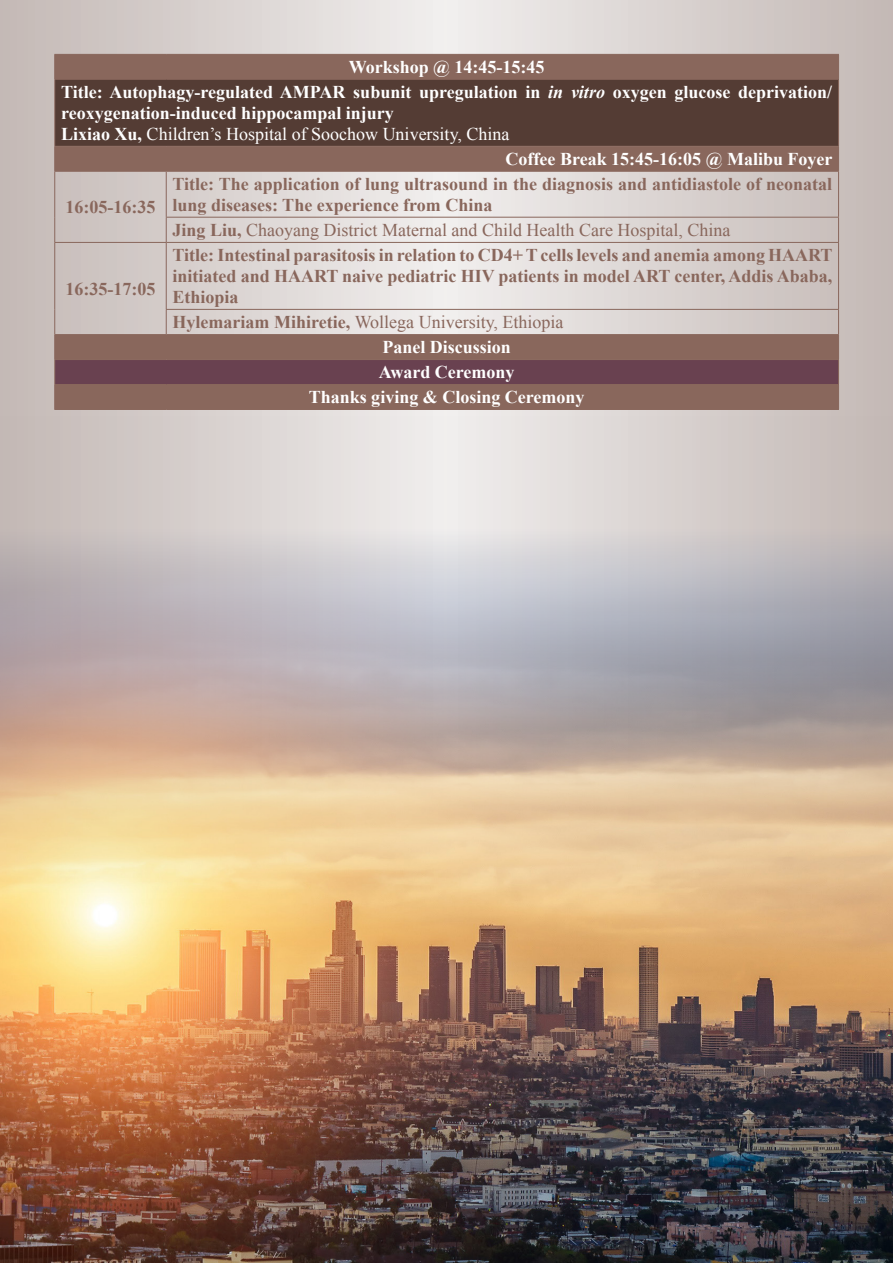
<style>
.page{position:relative;width:893px;height:1263px;background:#fff}
.page>*{position:absolute;margin:0;border:0;box-sizing:border-box;transform-origin:0 0}
.t1{font:700 18px/21px "Times New Roman";color:#89675c}
.t2{font:700 18px/21px "Times New Roman";color:#fff}
.t3{font:18px "Times New Roman";color:#89675c}
.t4{font:18px "Times New Roman";color:#fff}
.s1{font-style:italic}
.s2{font-weight:700}
</style>
<div class="page">
<svg style="left:0;top:0;width:893px;height:417px;background:#d1c9c6"></svg>
<div style="left:55px;top:55px;width:783px;height:24px;background:#89675c"></div>
<div style="left:55px;top:79px;width:783px;height:67px;background:#543c34"></div>
<svg style="left:55px;top:147px;width:783px;height:262px;background:#c2b3ae"></svg>
<div style="left:55px;top:360px;width:783px;height:24px;background:#694150"></div>
<svg style="left:54px;top:55px;width:1px;height:24px"></svg>
<hr style="left:54px;top:54px;width:112px;height:1px;background:#89675c">
<hr style="left:166px;top:54px;width:673px;height:1px;background:#89675c">
<svg style="left:838px;top:55px;width:1px;height:24px"></svg>
<hr style="left:54px;top:80px;width:1px;height:66px;background:#89675c">
<hr style="left:54px;top:79px;width:112px;height:1px;background:#89675c">
<hr style="left:166px;top:79px;width:673px;height:1px;background:#89675c">
<hr style="left:838px;top:80px;width:1px;height:66px;background:#89675c">
<svg style="left:54px;top:147px;width:1px;height:24px"></svg>
<hr style="left:54px;top:146px;width:112px;height:1px;background:#89675c">
<hr style="left:166px;top:146px;width:673px;height:1px;background:#89675c">
<svg style="left:838px;top:147px;width:1px;height:24px"></svg>
<hr style="left:54px;top:172px;width:1px;height:45px;background:#89675c">
<svg style="left:54px;top:217px;width:1px;height:25px"></svg>
<hr style="left:54px;top:171px;width:112px;height:1px;background:#89675c">
<hr style="left:166px;top:172px;width:1px;height:45px;background:#89675c">
<hr style="left:166px;top:171px;width:673px;height:1px;background:#89675c">
<hr style="left:838px;top:172px;width:1px;height:45px;background:#89675c">
<svg style="left:166px;top:218px;width:1px;height:24px"></svg>
<hr style="left:166px;top:217px;width:673px;height:1px;background:#89675c">
<svg style="left:838px;top:218px;width:1px;height:24px"></svg>
<hr style="left:54px;top:243px;width:1px;height:66px;background:#89675c">
<hr style="left:54px;top:242px;width:112px;height:1px;background:#89675c">
<hr style="left:166px;top:243px;width:1px;height:66px;background:#89675c">
<hr style="left:166px;top:242px;width:673px;height:1px;background:#89675c">
<hr style="left:838px;top:243px;width:1px;height:66px;background:#89675c">
<svg style="left:166px;top:310px;width:1px;height:24px"></svg>
<hr style="left:166px;top:309px;width:673px;height:1px;background:#89675c">
<hr style="left:54px;top:334px;width:112px;height:1px;background:#89675c">
<hr style="left:166px;top:334px;width:673px;height:1px;background:#89675c">
<hr style="left:54px;top:359px;width:112px;height:1px;background:#89675c">
<hr style="left:166px;top:359px;width:673px;height:1px;background:#89675c">
<svg style="left:54px;top:309px;width:1px;height:100px"></svg>
<hr style="left:54px;top:384px;width:112px;height:1px;background:#89675c">
<hr style="left:166px;top:384px;width:673px;height:1px;background:#89675c">
<hr style="left:54px;top:409px;width:112px;height:1px;background:#89675c">
<hr style="left:166px;top:409px;width:673px;height:1px;background:#89675c">
<svg style="left:838px;top:310px;width:1px;height:99px"></svg>
<img style="left:0;top:417px;width:893px;height:846px">
<p class="t2" style="left:349px;top:56px;width:197px">Workshop @ 14:45-15:45</p>
<p class="t2" style="left:61px;top:81px;width:772px">Title: Autophagy-regulated AMPAR subunit upregulation in <span class="s1">in vitro</span> oxygen glucose deprivation/ reoxygenation-induced hippocampal injury</p>
<p class="t4" style="left:61px;top:122px;width:450px"><span class="s2">Lixiao Xu,</span> Children’s Hospital of Soochow University, China</p>
<p class="t2" style="left:506px;top:148px;width:328px">Coffee Break 15:45-16:05 @ Malibu Foyer</p>
<p class="t1" style="left:65px;top:196px;width:91px">16:05-16:35</p>
<p class="t1" style="left:173px;top:173px;width:661px">Title: The application of lung ultrasound in the diagnosis and antidiastole of neonatal lung diseases: The experience from China</p>
<p class="t3" style="left:173px;top:218px;width:559px"><span class="s2">Jing Liu,</span> Chaoyang District Maternal and Child Health Care Hospital, China</p>
<p class="t1" style="left:65px;top:278px;width:91px">16:35-17:05</p>
<p class="t1" style="left:173px;top:244px;width:661px;text-align:justify">Title: Intestinal parasitosis in relation to CD4+ T cells levels and anemia among HAART initiated and HAART naive pediatric HIV patients in model ART center, Addis Ababa, Ethiopia</p>
<p class="t3" style="left:173px;top:310px;width:392px"><span class="s2">Hylemariam Mihiretie,</span> Wollega University, Ethiopia</p>
<p class="t2" style="left:382px;top:336px;width:130px">Panel Discussion</p>
<p class="t2" style="left:379px;top:361px;width:137px">Award Ceremony</p>
<p class="t2" style="left:309px;top:386px;width:277px">Thanks giving &amp; Closing Ceremony</p>
</div>
